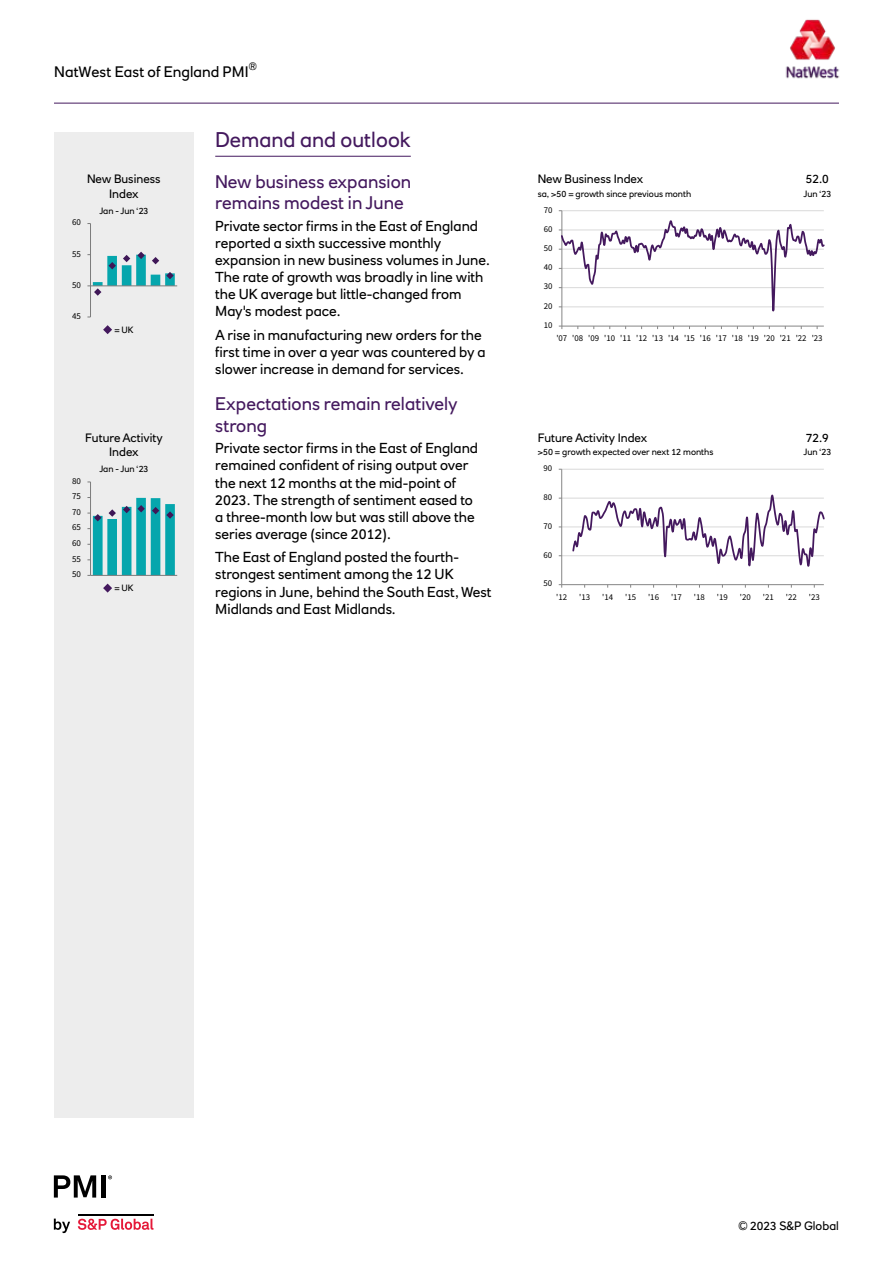
<style>
.page{position:relative;width:893px;height:1263px;background:#fff}
.page>*{position:absolute;margin:0;border:0;box-sizing:border-box;transform-origin:0 0}
.t1{font:21px "RN House Sans";color:#44195e}
.t2{font:18px/21.6px "RN House Sans";color:#44195e}
.t3{font:15px "RN House Sans";letter-spacing:.005em;color:#000}
.t4{font:14.25px/17.1px "RN House Sans";color:#000}
.t5{font:12px/14.4px "RN House Sans";color:#000;text-align:center}
.t6{font:10.5px "RN House Sans";color:#000}
.t7{font:9px "RN House Sans";color:#000}
.t8{font:9px "Source Sans Pro";letter-spacing:.005em;color:#000}
.t9{font:8.85px "Source Sans Pro";letter-spacing:-.005em;color:#000}
</style>
<div class="page">
<hr style="left:54px;top:103px;width:785px;height:1px;background:#44195e">
<img style="left:785px;top:19px;width:55px;height:60px">
<svg style="left:54px;top:1218px;width:16px;height:15px"></svg>
<svg style="left:78px;top:1218px;width:75px;height:12px"></svg>
<hr style="left:78px;top:1213px;width:75px;height:2px;background:#000">
<svg style="left:54px;top:1175px;width:42px;height:22px"></svg>
<div style="left:101px;top:1175px;width:5px;height:22px;background:#000"></div>
<svg style="left:108px;top:1175px;width:4px;height:4px"></svg>
<div style="left:54px;top:132px;width:140px;height:985px;background:#ededed"></div>
<hr style="left:215px;top:156px;width:196px;height:1px;background:#44195e">
<hr style="left:562px;top:210px;width:262px;height:1px;background:#d9d9d9">
<hr style="left:562px;top:211px;width:1px;height:115px;background:#868686">
<hr style="left:562px;top:326px;width:262px;height:1px;background:#868686">
<svg style="left:559px;top:220px;width:265px;height:95px"></svg>
<hr style="left:90px;top:224px;width:1px;height:93px;background:#868686">
<hr style="left:91px;top:286px;width:86px;height:1px;background:#868686">
<svg style="left:87px;top:252px;width:88px;height:44px"></svg>
<hr style="left:90px;top:482px;width:1px;height:93px;background:#868686">
<hr style="left:91px;top:575px;width:86px;height:1px;background:#868686">
<svg style="left:87px;top:497px;width:88px;height:79px"></svg>
<hr style="left:562px;top:555px;width:262px;height:1px;background:#d9d9d9">
<hr style="left:562px;top:527px;width:262px;height:1px;background:#d9d9d9">
<hr style="left:562px;top:498px;width:262px;height:1px;background:#d9d9d9">
<hr style="left:562px;top:469px;width:262px;height:1px;background:#d9d9d9">
<hr style="left:561px;top:469px;width:1px;height:116px;background:#868686">
<hr style="left:562px;top:584px;width:262px;height:1px;background:#868686">
<svg style="left:571px;top:494px;width:253px;height:73px"></svg>
<svg style="left:103px;top:325px;width:9px;height:9px"></svg>
<svg style="left:103px;top:584px;width:9px;height:9px"></svg>
<p class="t6" style="left:249px;top:59px;width:10px">®</p>
<p class="t3" style="left:54px;top:63px;width:196px">NatWest East of England PMI</p>
<p class="t5" style="left:87px;top:172px;width:75px">New Business<br>Index</p>
<p class="t8" style="left:72px;top:217px;width:10px">60</p>
<p class="t8" style="left:72px;top:248px;width:10px">55</p>
<p class="t8" style="left:72px;top:279px;width:10px">50</p>
<p class="t8" style="left:72px;top:310px;width:10px">45</p>
<p class="t7" style="left:99px;top:205px;width:51px">Jan - Jun ‘23</p>
<p class="t7" style="left:114px;top:324px;width:21px">= UK</p>
<p class="t5" style="left:85px;top:430px;width:79px">Future Activity<br>Index</p>
<p class="t8" style="left:72px;top:475px;width:10px">80</p>
<p class="t8" style="left:72px;top:491px;width:10px">75</p>
<p class="t8" style="left:72px;top:506px;width:10px">70</p>
<p class="t8" style="left:72px;top:522px;width:10px">65</p>
<p class="t8" style="left:72px;top:537px;width:10px">60</p>
<p class="t8" style="left:72px;top:553px;width:10px">55</p>
<p class="t8" style="left:72px;top:569px;width:10px">50</p>
<p class="t7" style="left:99px;top:464px;width:51px">Jan - Jun ‘23</p>
<p class="t7" style="left:114px;top:583px;width:21px">= UK</p>
<h1 class="t1" style="left:215px;top:127px;width:197px">Demand and outlook</h1>
<p class="t2" style="left:215px;top:171px;width:197px">New business expansion remains modest in June</p>
<p class="t4" style="left:215px;top:217px;width:276px">Private sector firms in the East of England reported a sixth successive monthly expansion in new business volumes in June.<br>The rate of growth was broadly in line with the UK average but little-changed from May's modest pace.</p>
<p class="t4" style="left:215px;top:326px;width:272px">A rise in manufacturing new orders for the first time in over a year was countered by a slower increase in demand for services.</p>
<p class="t2" style="left:215px;top:393px;width:244px">Expectations remain relatively strong</p>
<p class="t4" style="left:215px;top:440px;width:264px">Private sector firms in the East of England remained confident of rising output over the next 12 months at the mid-point of 2023. The strength of sentiment eased to a three-month low but was still above the series average (since 2012).</p>
<p class="t4" style="left:215px;top:549px;width:278px">The East of England posted the fourth&shy;strongest sentiment among the 12 UK regions in June, behind the South East, West Midlands and East Midlands.</p>
<p class="t5" style="left:538px;top:172px;width:107px">New Business Index</p>
<p class="t7" style="left:538px;top:188px;width:155px">sa, &gt;50 = growth since previous month</p>
<p class="t9" style="left:544px;top:204px;width:10px">70</p>
<p class="t9" style="left:544px;top:223px;width:10px">60</p>
<p class="t9" style="left:544px;top:243px;width:10px">50</p>
<p class="t9" style="left:544px;top:262px;width:10px">40</p>
<p class="t9" style="left:544px;top:281px;width:10px">30</p>
<p class="t9" style="left:544px;top:300px;width:10px">20</p>
<p class="t9" style="left:544px;top:319px;width:10px">10</p>
<p class="t5" style="left:806px;top:172px;width:25px">52.0</p>
<p class="t7" style="left:803px;top:188px;width:30px">Jun ‘23</p>
<p class="t9" style="left:556px;top:333px;width:268px">'07 '08 '09 '10 '11 '12 '13 '14 '15 '16 '17 '18 '19 '20 '21 '22 '23</p>
<p class="t5" style="left:538px;top:430px;width:111px">Future Activity Index</p>
<p class="t7" style="left:538px;top:447px;width:177px">&gt;50 = growth expected over next 12 months</p>
<p class="t7" style="left:803px;top:447px;width:30px">Jun ‘23</p>
<p class="t5" style="left:806px;top:430px;width:25px">72.9</p>
<p class="t9" style="left:544px;top:463px;width:10px">90</p>
<p class="t9" style="left:544px;top:491px;width:10px">80</p>
<p class="t9" style="left:544px;top:520px;width:10px">70</p>
<p class="t9" style="left:544px;top:549px;width:10px">60</p>
<p class="t9" style="left:544px;top:578px;width:10px">50</p>
<p class="t9" style="left:556px;top:591px;width:12px">'12</p>
<p class="t9" style="left:579px;top:591px;width:12px">'13</p>
<p class="t9" style="left:602px;top:591px;width:12px">'14</p>
<p class="t9" style="left:625px;top:591px;width:12px">'15</p>
<p class="t9" style="left:648px;top:591px;width:12px">'16</p>
<p class="t9" style="left:671px;top:591px;width:12px">'17</p>
<p class="t9" style="left:694px;top:591px;width:12px">'18</p>
<p class="t9" style="left:717px;top:591px;width:12px">'19</p>
<p class="t9" style="left:740px;top:591px;width:12px">'20</p>
<p class="t9" style="left:763px;top:591px;width:12px">'21</p>
<p class="t9" style="left:786px;top:591px;width:12px">'22</p>
<p class="t9" style="left:809px;top:591px;width:12px">'23</p>
<p class="t5" style="left:739px;top:1218px;width:102px">© 2023 S&amp;P Global</p>
</div>
